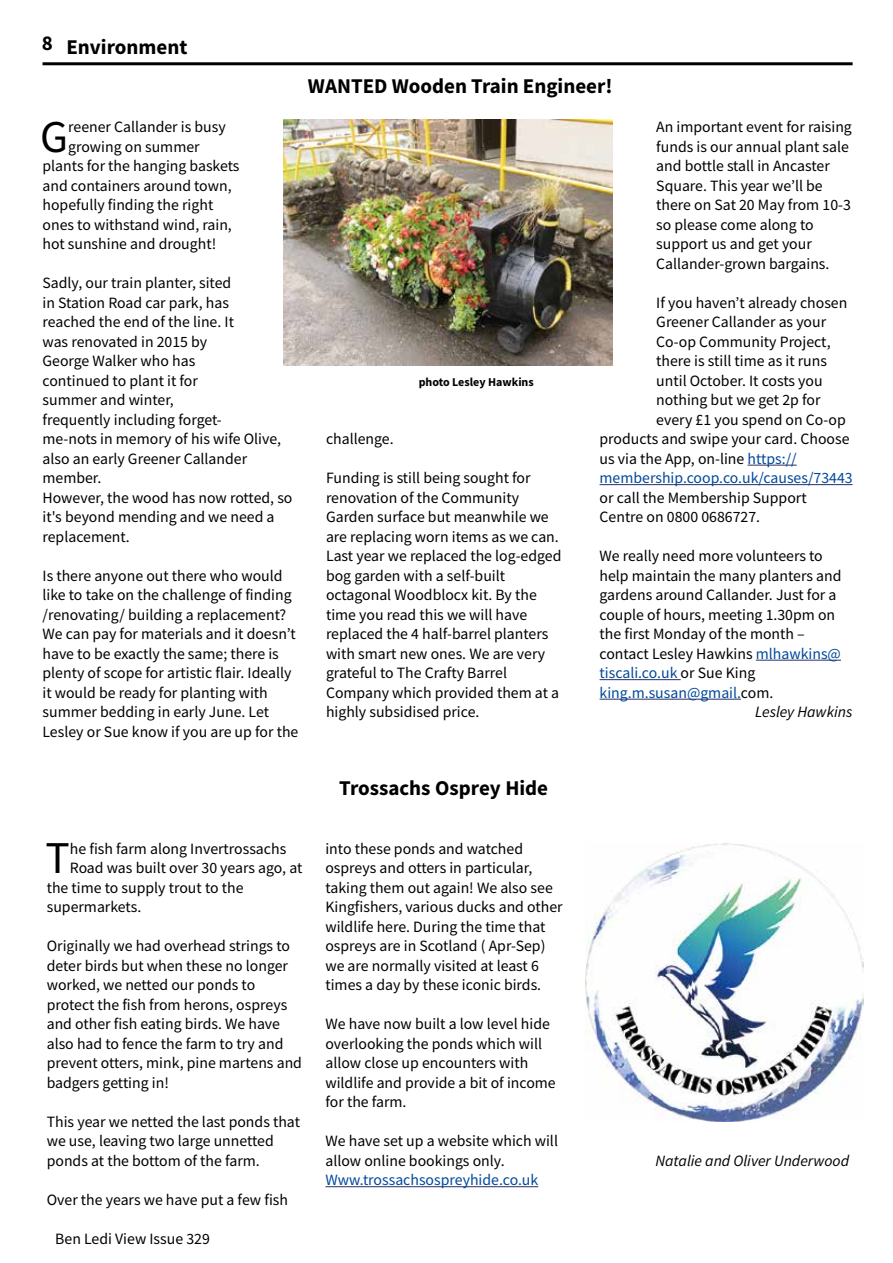
<style>
.page{position:relative;width:893px;height:1263px;background:#fff}
.page>*{position:absolute;margin:0;border:0;box-sizing:border-box;transform-origin:0 0}
.t1{font:45.45px "Source Sans Pro";color:#000}
.t2{font:700 21px "Source Sans Pro";color:#000}
.t3{font:15.75px/19.5px "Source Sans Pro";color:#000}
.t4{font:15.75px "Source Sans Pro";color:#00489a}
.t5{font:italic 15.75px "Source Sans Pro";color:#000}
.t6{font:700 12px "Source Sans Pro";color:#000}
.s1{color:#00489a}
.s2{color:#000}
</style>
<div class="page">
<hr style="left:43px;top:62px;width:810px;height:3px;background:#000">
<hr style="left:747px;top:465px;width:50px;height:1px;background:#282e69">
<hr style="left:600px;top:484px;width:253px;height:1px;background:#282e69">
<hr style="left:756px;top:660px;width:85px;height:1px;background:#282e69">
<hr style="left:600px;top:679px;width:81px;height:1px;background:#282e69">
<hr style="left:600px;top:699px;width:141px;height:1px;background:#282e69">
<img style="left:284px;top:119px;width:328px;height:247px">
<hr style="left:325px;top:1186px;width:213px;height:1px;background:#282e69">
<img style="left:585px;top:843px;width:279px;height:279px">
<h2 class="t2" style="left:42px;top:29px;width:13px">8</h2>
<h2 class="t2" style="left:66px;top:33px;width:123px">Environment</h2>
<h1 class="t1" style="left:40px;top:108px;width:30px">G</h1>
<p class="t3" style="left:68px;top:117px;width:159px">reener Callander is busy</p>
<p class="t3" style="left:68px;top:136px;width:133px">growing on summer</p>
<p class="t3" style="left:43px;top:156px;width:199px">plants for the hanging baskets</p>
<p class="t3" style="left:43px;top:175px;width:191px">and containers around town,</p>
<p class="t3" style="left:43px;top:195px;width:172px">hopefully finding the right</p>
<p class="t3" style="left:43px;top:214px;width:191px">ones to withstand wind, rain,</p>
<p class="t3" style="left:43px;top:234px;width:175px">hot sunshine and drought!</p>
<p class="t3" style="left:43px;top:273px;width:251px">Sadly, our train planter, sited<br>in Station Road car park, has<br>reached the end of the line. It<br>was renovated in 2015 by<br>George Walker who has<br>continued to plant it for<br>summer and winter,<br>frequently including forget-<br>me-nots in memory of his wife Olive, also an early Greener Callander member.<br>However, the wood has now rotted, so it's beyond mending and we need a replacement.</p>
<p class="t3" style="left:43px;top:565px;width:257px">Is there anyone out there who would like to take on the challenge of finding /renovating/ building a replacement?<br>We can pay for materials and it doesn’t have to be exactly the same; there is plenty of scope for artistic flair. Ideally it would be ready for planting with summer bedding in early June. Let Lesley or Sue know if you are up for the</p>
<h2 class="t2" style="left:308px;top:72px;width:306px">WANTED Wooden Train Engineer!</h2>
<p class="t6" style="left:419px;top:373px;width:117px">photo Lesley Hawkins</p>
<p class="t3" style="left:326px;top:429px;width:69px">challenge.</p>
<p class="t3" style="left:326px;top:468px;width:237px">Funding is still being sought for renovation of the Community<br>Garden surface but meanwhile we are replacing worn items as we can.<br>Last year we replaced the log-edged bog garden with a self-built octagonal Woodblocx kit. By the time you read this we will have replaced the 4 half-barrel planters with smart new ones. We are very grateful to The Crafty Barrel<br>Company which provided them at a highly subsidised price.</p>
<p class="t3" style="left:656px;top:117px;width:197px">An important event for raising funds is our annual plant sale and bottle stall in Ancaster<br>Square. This year we’ll be there on Sat 20 May from 10-3 so please come along to support us and get your<br>Callander-grown bargains.</p>
<p class="t3" style="left:656px;top:292px;width:193px">If you haven’t already chosen</p>
<p class="t3" style="left:656px;top:312px;width:171px">Greener Callander as your</p>
<p class="t3" style="left:656px;top:331px;width:176px">Co-op Community Project,</p>
<p class="t3" style="left:656px;top:351px;width:172px">there is still time as it runs</p>
<p class="t3" style="left:656px;top:370px;width:168px">until October. It costs you</p>
<p class="t3" style="left:656px;top:390px;width:166px">nothing but we get 2p for</p>
<p class="t3" style="left:656px;top:409px;width:191px">every £1 you spend on Co-op</p>
<p class="t3" style="left:600px;top:429px;width:251px">products and swipe your card. Choose</p>
<p class="t3" style="left:600px;top:448px;width:199px">us via the App, on-line <span class="s1">https://</span></p>
<p class="t4" style="left:600px;top:468px;width:255px">membership.coop.co.uk/causes/73443</p>
<p class="t3" style="left:600px;top:487px;width:209px">or call the Membership Support<br>Centre on 0800 0686727.</p>
<p class="t3" style="left:600px;top:546px;width:225px">We really need more volunteers to</p>
<p class="t3" style="left:600px;top:565px;width:243px">help maintain the many planters and</p>
<p class="t3" style="left:600px;top:585px;width:238px">gardens around Callander. Just for a</p>
<p class="t3" style="left:600px;top:604px;width:237px">couple of hours, meeting 1.30pm on</p>
<p class="t3" style="left:600px;top:624px;width:207px">the first Monday of the month –</p>
<p class="t3" style="left:600px;top:643px;width:243px">contact Lesley Hawkins <span class="s1">mlhawkins@</span></p>
<p class="t4" style="left:600px;top:663px;width:157px">tiscali.co.uk <span class="s2">or Sue King</span></p>
<p class="t4" style="left:600px;top:682px;width:175px">king.m.susan@gmail.<span class="s2">com.</span></p>
<p class="t5" style="left:755px;top:702px;width:99px">Lesley Hawkins</p>
<h2 class="t2" style="left:339px;top:774px;width:210px">Trossachs Osprey Hide</h2>
<h1 class="t1" style="left:45px;top:829px;width:26px">T</h1>
<p class="t3" style="left:70px;top:838px;width:218px">he fish farm along Invertrossachs</p>
<p class="t3" style="left:70px;top:858px;width:234px">Road was built over 30 years ago, at</p>
<p class="t3" style="left:47px;top:877px;width:198px">the time to supply trout to the</p>
<p class="t3" style="left:47px;top:897px;width:96px">supermarkets.</p>
<p class="t3" style="left:47px;top:936px;width:257px">Originally we had overhead strings to deter birds but when these no longer worked, we netted our ponds to protect the fish from herons, ospreys and other fish eating birds. We have also had to fence the farm to try and prevent otters, mink, pine martens and badgers getting in!</p>
<p class="t3" style="left:47px;top:1111px;width:255px">This year we netted the last ponds that we use, leaving two large unnetted ponds at the bottom of the farm.</p>
<p class="t3" style="left:47px;top:1189px;width:243px">Over the years we have put a few fish</p>
<p class="t3" style="left:55px;top:1228px;width:156px">Ben Ledi View Issue 329</p>
<p class="t3" style="left:325px;top:838px;width:239px">into these ponds and watched ospreys and otters in particular, taking them out again! We also see Kingfishers, various ducks and other wildlife here. During the time that ospreys are in Scotland ( Apr-Sep) we are normally visited at least 6 times a day by these iconic birds.</p>
<p class="t3" style="left:325px;top:1014px;width:232px">We have now built a low level hide overlooking the ponds which will allow close up encounters with wildlife and provide a bit of income for the farm.</p>
<p class="t3" style="left:325px;top:1131px;width:234px">We have set up a website which will allow online bookings only.</p>
<p class="t4" style="left:325px;top:1170px;width:214px">Www.trossachsospreyhide.co.uk</p>
<p class="t5" style="left:655px;top:1150px;width:195px">Natalie and Oliver Underwood</p>
</div>
